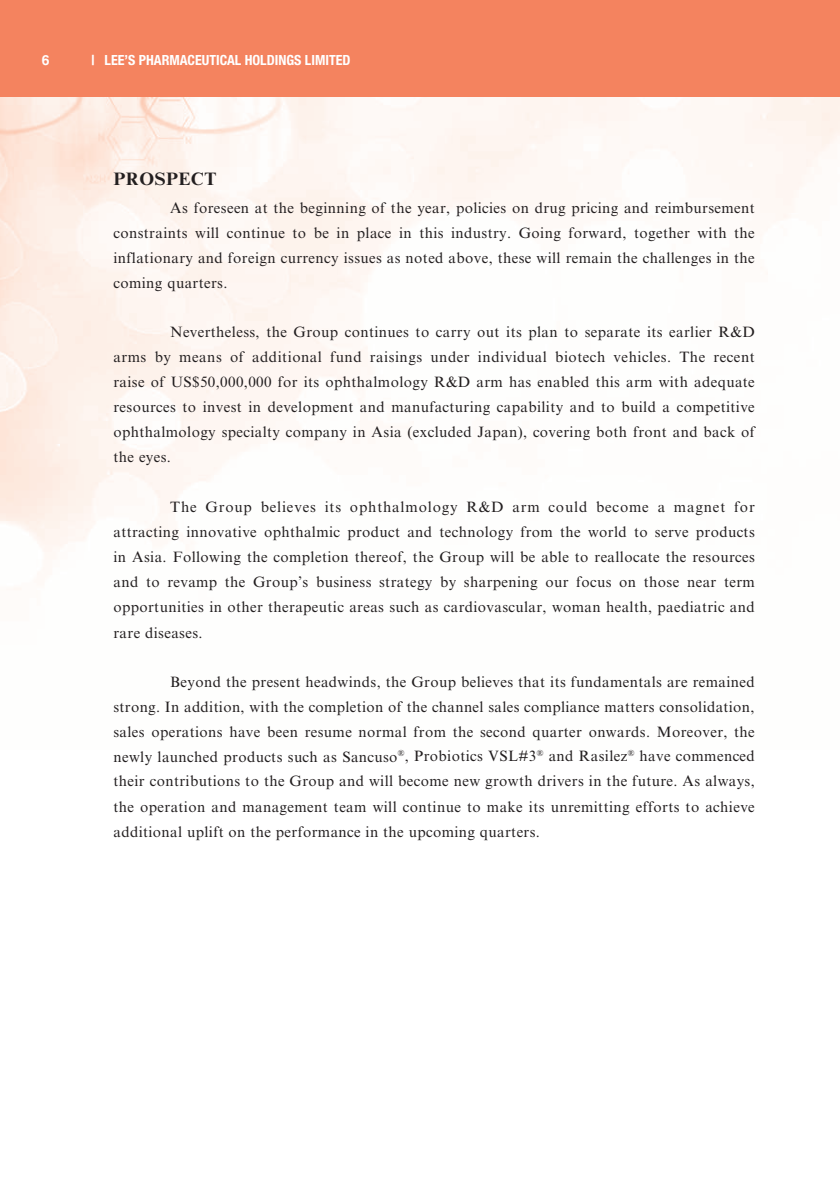
<style>
.page{position:relative;width:840px;height:1191px;background:#fff}
.page>*{position:absolute;margin:0;border:0;box-sizing:border-box;transform-origin:0 0}
.t1{font:700 18px "Times New Roman MT Std";letter-spacing:.025em;color:#231f20}
.t2{font:15px/25px "Times New Roman MT Std";letter-spacing:.025em;color:#231f20;text-align:justify}
.t3{font:700 condensed 14px "Helvetica Neue LT Std";color:#fff}
.t4{font:700 14px "Helvetica LT Std";color:#fff}
</style>
<div class="page">
<img style="left:0;top:96px;width:840px;height:494px">
<div style="left:0;top:0;width:839px;height:96px;background:#f4835f"></div>
<hr style="left:839px;top:0;width:1px;height:96px;background:#f4835f">
<p class="t4" style="left:42px;top:52px;width:9px">6</p>
<p class="t3" style="left:91px;top:52px;width:260px">| LEE’S PHARMACEUTICAL HOLDINGS LIMITED</p>
<p class="t1" style="left:113px;top:168px;width:104px">PROSPECT</p>
<p class="t2" style="left:113px;top:196px;width:642px;text-indent:57px">As foreseen at the beginning of the year, policies on drug pricing and reimbursement constraints will continue to be in place in this industry. Going forward, together with the inflationary and foreign currency issues as noted above, these will remain the challenges in the coming quarters.</p>
<p class="t2" style="left:113px;top:320px;width:642px;text-indent:57px">Nevertheless, the Group continues to carry out its plan to separate its earlier R&amp;D arms by means of additional fund raisings under individual biotech vehicles. The recent raise of US$50,000,000 for its ophthalmology R&amp;D arm has enabled this arm with adequate resources to invest in development and manufacturing capability and to build a competitive ophthalmology specialty company in Asia (excluded Japan), covering both front and back of the eyes.</p>
<p class="t2" style="left:113px;top:495px;width:642px;text-indent:57px">The Group believes its ophthalmology R&amp;D arm could become a magnet for attracting innovative ophthalmic product and technology from the world to serve products in Asia. Following the completion thereof, the Group will be able to reallocate the resources and to revamp the Group’s business strategy by sharpening our focus on those near term opportunities in other therapeutic areas such as cardiovascular, woman health, paediatric and rare diseases.</p>
<p class="t2" style="left:113px;top:669px;width:642px;text-indent:57px">Beyond the present headwinds, the Group believes that its fundamentals are remained strong. In addition, with the completion of the channel sales compliance matters consolidation, sales operations have been resume normal from the second quarter onwards. Moreover, the newly launched products such as Sancuso<sup>®</sup>, Probiotics VSL#3<sup>®</sup> and Rasilez<sup>®</sup> have commenced their contributions to the Group and will become new growth drivers in the future. As always, the operation and management team will continue to make its unremitting efforts to achieve additional uplift on the performance in the upcoming quarters.</p>
</div>
